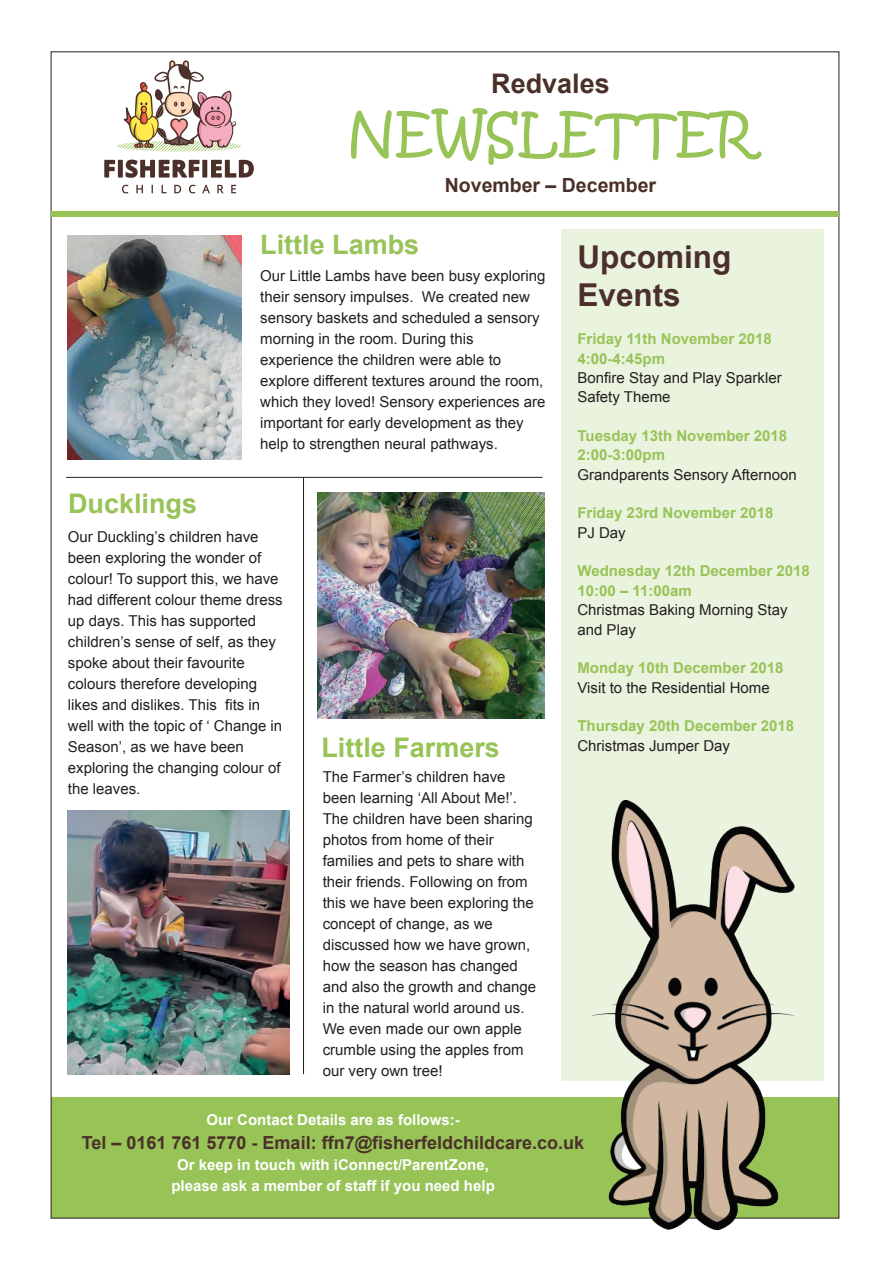
<style>
.page{position:relative;width:893px;height:1263px;background:#fff}
.page>*{position:absolute;margin:0;border:0;box-sizing:border-box;transform-origin:0 0}
.t1{font:54px "Kristen ITC";color:#97c357}
.t2{font:700 31.5px/37.8px "Arial";color:#4b302a}
.t3{font:700 27px "Arial";color:#97c357}
.t4{font:700 27px "Arial";color:#4b302a}
.t5{font:700 19.5px "Arial";color:#4b302a}
.t6{font:700 18px "Arial";color:#4b302a}
.t7{font:15px/21px "Arial";color:#231f20}
.t8{font:700 15px/19.4px "Arial";color:#97c357}
.t9{font:700 15px/21px "Arial";color:#fff;text-align:center}
</style>
<div class="page">
<div style="left:51px;top:1098px;width:788px;height:120px;background:#97c357"></div>
<div style="left:561px;top:230px;width:262px;height:851px;background:#eaf3de"></div>
<div style="left:51px;top:211px;width:788px;height:6px;background:#97c357"></div>
<svg style="left:104px;top:160px;width:11px;height:18px"></svg>
<div style="left:118px;top:160px;width:5px;height:18px;background:#4b302a"></div>
<svg style="left:126px;top:160px;width:74px;height:18px"></svg>
<div style="left:202px;top:160px;width:5px;height:18px;background:#4b302a"></div>
<svg style="left:211px;top:160px;width:43px;height:18px"></svg>
<svg style="left:122px;top:185px;width:6px;height:8px"></svg>
<svg style="left:136px;top:185px;width:7px;height:8px"></svg>
<svg style="left:174px;top:185px;width:7px;height:8px"></svg>
<svg style="left:189px;top:185px;width:6px;height:8px"></svg>
<svg style="left:202px;top:185px;width:8px;height:8px"></svg>
<svg style="left:217px;top:185px;width:6px;height:8px"></svg>
<svg style="left:231px;top:185px;width:5px;height:8px"></svg>
<svg style="left:117px;top:60px;width:124px;height:91px"></svg>
<hr style="left:66px;top:477px;width:477px;height:1px;background:#231f20">
<hr style="left:303px;top:477px;width:1px;height:597px;background:#231f20">
<img style="left:68px;top:235px;width:173px;height:224px">
<img style="left:317px;top:492px;width:227px;height:226px">
<img style="left:67px;top:811px;width:222px;height:263px">
<img style="left:590px;top:800px;width:205px;height:430px">
<h3 class="t4" style="left:491px;top:66px;width:120px">Redvales</h3>
<h1 class="t1" style="left:347px;top:98px;width:408px">NEWSLETTER</h1>
<h3 class="t5" style="left:445px;top:172px;width:213px">November – December</h3>
<h3 class="t3" style="left:260px;top:226px;width:161px">Little Lambs</h3>
<h3 class="t3" style="left:68px;top:486px;width:131px">Ducklings</h3>
<p class="t7" style="left:260px;top:266px;width:287px">Our Little Lambs have been busy exploring their sensory impulses. We created new sensory baskets and scheduled a sensory morning in the room. During this experience the children were able to explore different textures around the room, which they loved! Sensory experiences are important for early development as they help to strengthen neural pathways.</p>
<p class="t7" style="left:68px;top:526px;width:216px">Our Duckling’s children have been exploring the wonder of colour! To support this, we have had different colour theme dress up days. This has supported children’s sense of self, as they spoke about their favourite colours therefore developing likes and dislikes. This fits in well with the topic of ‘ Change in<br>Season’, as we have been exploring the changing colour of the leaves.</p>
<h3 class="t3" style="left:321px;top:730px;width:180px">Little Farmers</h3>
<p class="t7" style="left:323px;top:766px;width:215px">The Farmer’s children have been learning ‘All About Me!’.<br>The children have been sharing photos from home of their families and pets to share with their friends. Following on from this we have been exploring the concept of change, as we discussed how we have grown, how the season has changed and also the growth and change in the natural world around us.<br>We even made our own apple crumble using the apples from our very own tree!</p>
<h2 class="t2" style="left:577px;top:239px;width:156px">Upcoming<br>Events</h2>
<p class="t8" style="left:577px;top:330px;width:196px">Friday 11th November 2018<br>4:00-4:45pm</p>
<p class="t7" style="left:577px;top:368px;width:206px;line-height:19.4px">Bonfire Stay and Play Sparkler<br>Safety Theme</p>
<p class="t8" style="left:577px;top:426px;width:211px">Tuesday 13th November 2018<br>2:00-3:00pm</p>
<p class="t7" style="left:577px;top:464px;width:221px">Grandparents Sensory Afternoon</p>
<p class="t8" style="left:577px;top:504px;width:197px">Friday 23rd November 2018</p>
<p class="t7" style="left:577px;top:522px;width:50px">PJ Day</p>
<p class="t8" style="left:577px;top:562px;width:234px">Wednesday 12th December 2018<br>10:00 – 11:00am</p>
<p class="t7" style="left:577px;top:600px;width:212px;line-height:19.4px">Christmas Baking Morning Stay and Play</p>
<p class="t8" style="left:577px;top:659px;width:207px">Monday 10th December 2018</p>
<p class="t7" style="left:577px;top:677px;width:194px">Visit to the Residential Home</p>
<p class="t8" style="left:577px;top:717px;width:218px">Thursday 20th December 2018</p>
<p class="t7" style="left:577px;top:735px;width:154px">Christmas Jumper Day</p>
<p class="t9" style="left:206px;top:1109px;width:255px">Our Contact Details are as follows:-</p>
<p class="t6" style="left:82px;top:1131px;width:504px">Tel – 0161 761 5770 - Email: ffn7@fisherfeldchildcare.co.uk</p>
<p class="t9" style="left:171px;top:1155px;width:325px">Or keep in touch with iConnect/ParentZone, please ask a member of staff if you need help</p>
</div>
